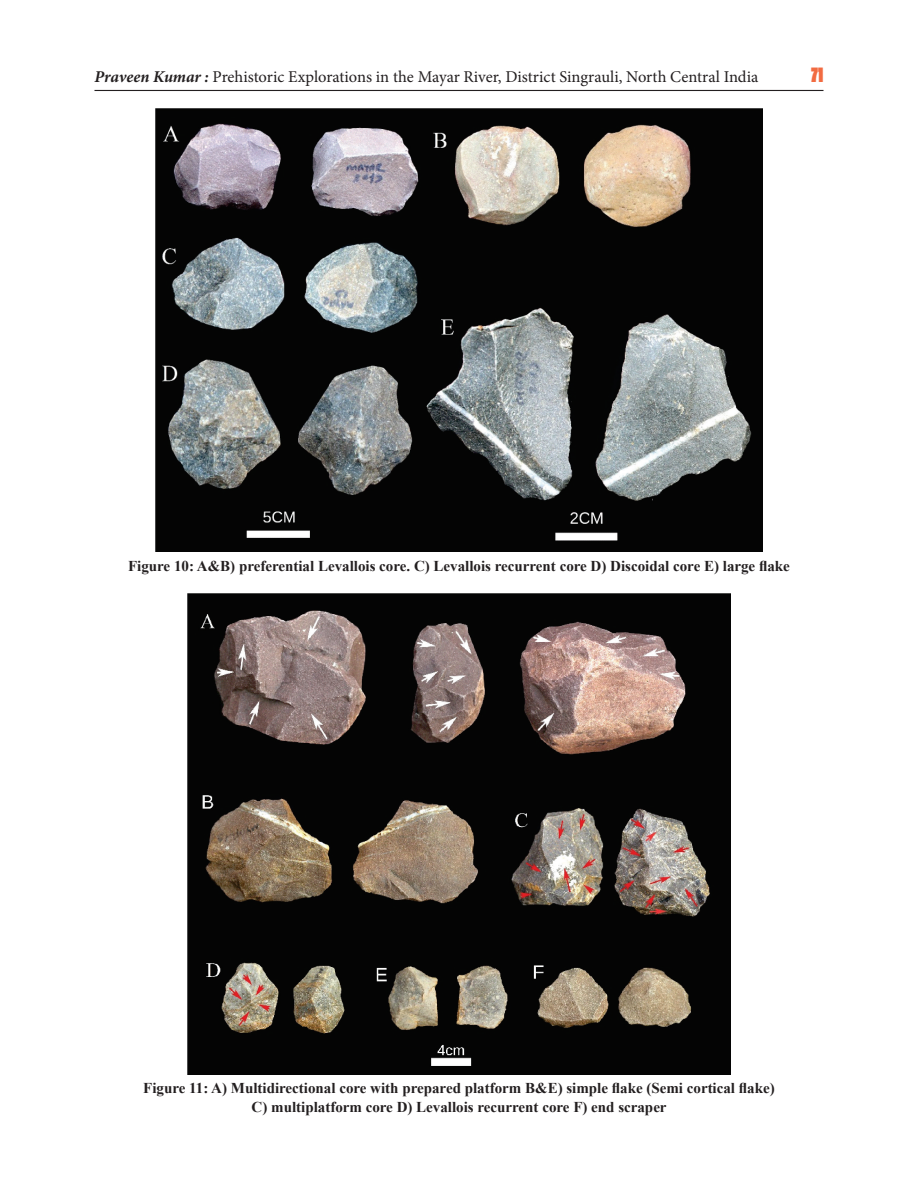
<style>
.page{position:relative;width:918px;height:1188px;background:#fff}
.page>*{position:absolute;margin:0;border:0;box-sizing:border-box;transform-origin:0 0}
.t1{font:19.5px "Poplar Std";color:#f26b41}
.t2{font:16.5px "Minion Pro";color:#231f20}
.t3{font:700 15px/18.8px "Times New Roman";color:#231f20;text-align:center}
.s1{font-weight:700;font-style:italic}
</style>
<div class="page">
<hr style="left:94px;top:90px;width:730px;height:1px;background:#231f20">
<img style="left:155px;top:108px;width:608px;height:444px">
<img style="left:188px;top:593px;width:542px;height:482px">
<p class="t2" style="left:94px;top:66px;width:665px"><span class="s1">Praveen Kumar :</span> Prehistoric Explorations in the Mayar River, District Singrauli, North Central India</p>
<h1 class="t1" style="left:811px;top:65px;width:14px">71</h1>
<p class="t3" style="left:128px;top:556px;width:663px">Figure 10: A&amp;B) preferential Levallois core. C) Levallois recurrent core D) Discoidal core E) large flake</p>
<p class="t3" style="left:143px;top:1079px;width:633px">Figure 11: A) Multidirectional core with prepared platform B&amp;E) simple flake (Semi cortical flake)<br>C) multiplatform core D) Levallois recurrent core F) end scraper</p>
</div>
